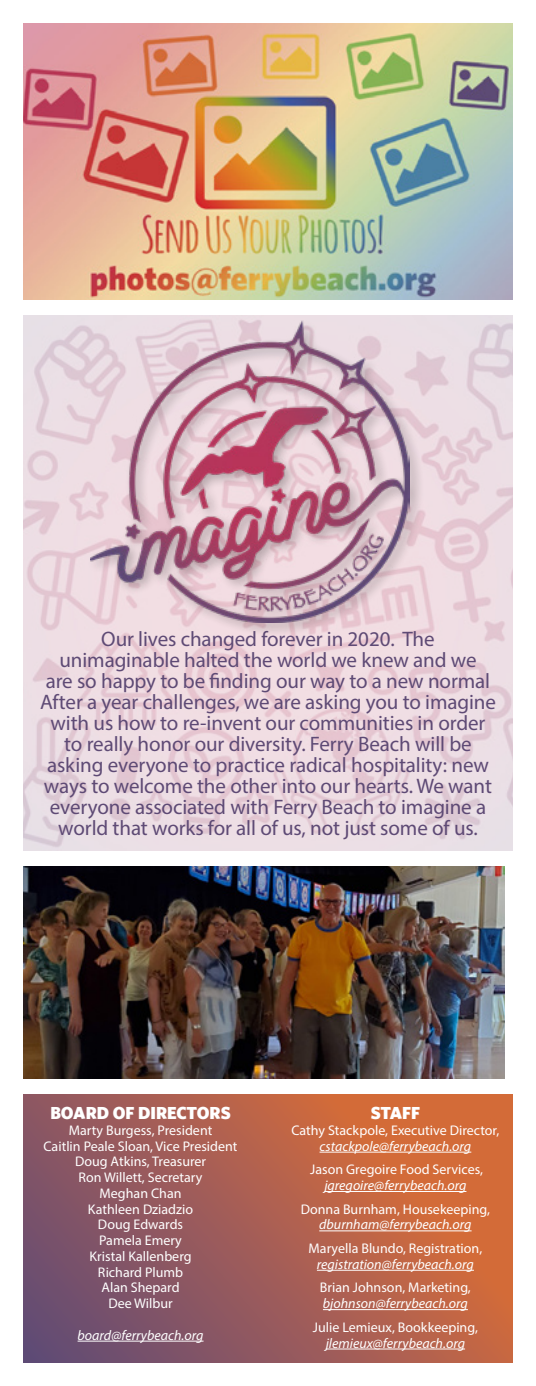
<style>
.page{position:relative;width:536px;height:1386px;background:#fff}
.page>*{position:absolute;margin:0;border:0;box-sizing:border-box;transform-origin:0 0}
.t1{font:21px/21px "Myriad Pro";letter-spacing:-.005em;color:#5e4a75;text-align:center}
.t2{font:900 17.5px "Whitney";color:#fff}
.t3{font:14px/15.8px "Myriad Pro";color:#fff;text-align:center}
.t4{font:italic 14px "Myriad Pro";color:#fff}
</style>
<div class="page">
<img style="left:24px;top:24px;width:488px;height:275px">
<img style="left:24px;top:315px;width:488px;height:535px">
<svg style="left:24px;top:1095px;width:488px;height:267px;background:#a75f53"></svg>
<hr style="left:78px;top:1341px;width:125px;height:1px;background:#fff">
<hr style="left:319px;top:1152px;width:152px;height:1px;background:#fff">
<hr style="left:324px;top:1191px;width:142px;height:1px;background:#fff">
<hr style="left:319px;top:1231px;width:152px;height:1px;background:#fff">
<hr style="left:317px;top:1270px;width:157px;height:1px;background:#fff">
<hr style="left:323px;top:1309px;width:144px;height:1px;background:#fff">
<hr style="left:325px;top:1349px;width:140px;height:1px;background:#fff">
<div style="left:86px;top:317px;width:338px;height:320px;background:#000;opacity:.25"></div>
<img style="left:90px;top:320px;width:320px;height:302px">
<img style="left:24px;top:866px;width:480px;height:213px">
<p class="t1" style="left:40px;top:628px;width:457px">Our lives changed forever in 2020. The unimaginable halted the world we knew and we<br>are so happy to be finding our way to a new normal After a year challenges, we are asking you to imagine with us how to re-invent our communities in order to really honor our diversity. Ferry Beach will be asking everyone to practice radical hospitality: new ways to welcome the other into our hearts. We want everyone associated with Ferry Beach to imagine a world that works for all of us, not just some of us.</p>
<p class="t2" style="left:50px;top:1102px;width:182px">BOARD OF DIRECTORS</p>
<p class="t3" style="left:44px;top:1122px;width:195px">Marty Burgess, President<br>Caitlin Peale Sloan, Vice President<br>Doug Atkins, Treasurer<br>Ron Willett, Secretary<br>Meghan Chan<br>Kathleen Dziadzio<br>Doug Edwards<br>Pamela Emery<br>Kristal Kallenberg<br>Richard Plumb<br>Alan Shepard<br>Dee Wilbur</p>
<p class="t4" style="left:78px;top:1326px;width:127px">board@ferrybeach.org</p>
<p class="t2" style="left:370px;top:1102px;width:51px">STAFF</p>
<p class="t3" style="left:291px;top:1122px;width:209px">Cathy Stackpole, Executive Director,</p>
<p class="t4" style="left:319px;top:1137px;width:153px">cstackpole@ferrybeach.org</p>
<p class="t3" style="left:310px;top:1162px;width:174px">Jason Gregoire Food Services,</p>
<p class="t4" style="left:324px;top:1177px;width:143px">jgregoire@ferrybeach.org</p>
<p class="t3" style="left:300px;top:1201px;width:191px">Donna Burnham, Housekeeping,</p>
<p class="t4" style="left:319px;top:1216px;width:154px">dburnham@ferrybeach.org</p>
<p class="t3" style="left:308px;top:1240px;width:175px">Maryella Blundo, Registration,</p>
<p class="t4" style="left:317px;top:1255px;width:158px">registration@ferrybeach.org</p>
<p class="t3" style="left:320px;top:1280px;width:152px">Brian Johnson, Marketing,</p>
<p class="t4" style="left:323px;top:1295px;width:146px">bjohnson@ferrybeach.org</p>
<p class="t3" style="left:313px;top:1319px;width:166px">Julie Lemieux, Bookkeeping,</p>
<p class="t4" style="left:325px;top:1334px;width:141px">jlemieux@ferrybeach.org</p>
</div>
